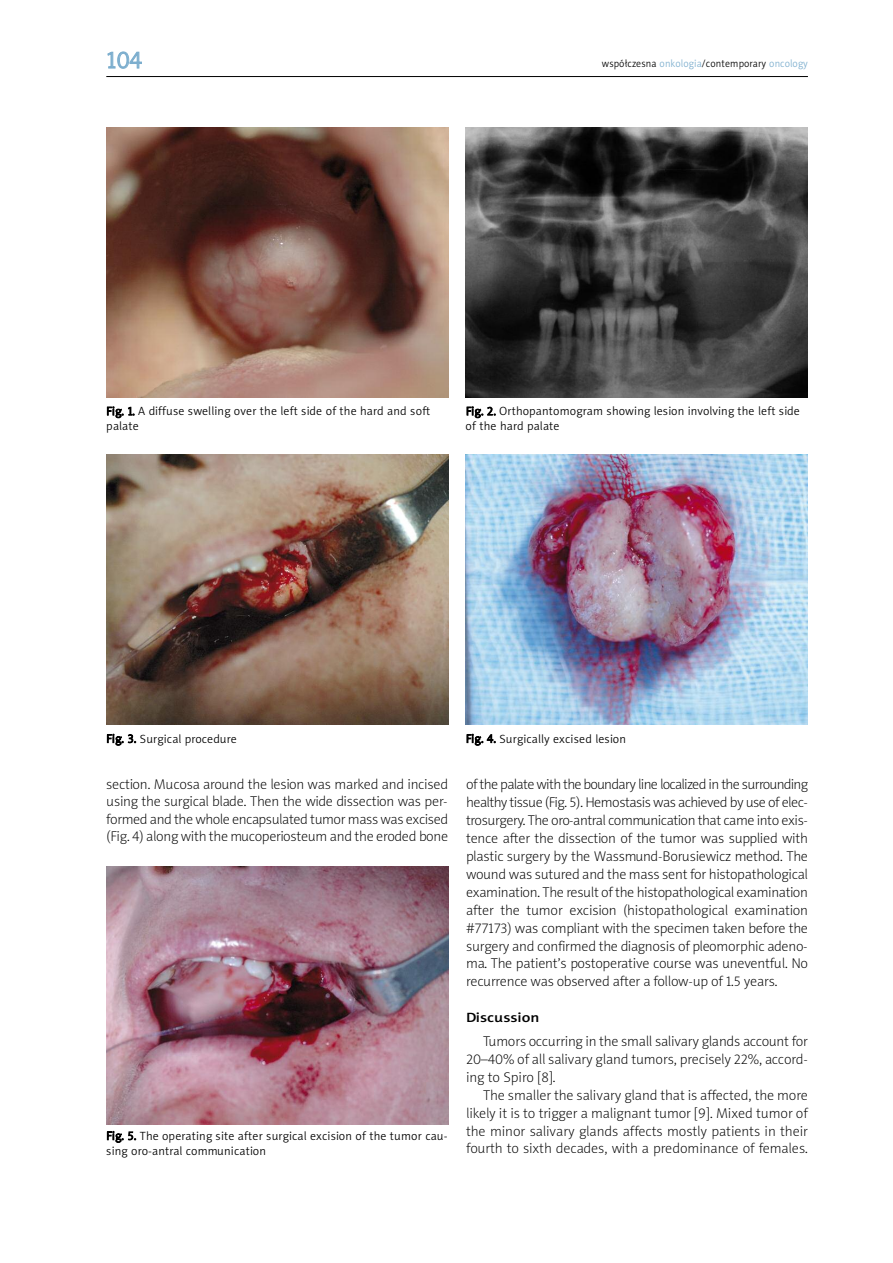
<style>
.page{position:relative;width:893px;height:1263px;background:#fff}
.page>*{position:absolute;margin:0;border:0;box-sizing:border-box;transform-origin:0 0}
.t1{font:24px "Naomi Sans EFNPS Light";color:#7caece}
.t2{font:14.25px/18px "Naomi Sans EFNPS Thin";letter-spacing:-.01em;color:#000;text-align:justify}
.t3{font:13.5px "Naomi Sans EFNPS Medium";color:#000;scale:1.2 1}
.t4{font:12px/15px "Naomi Sans EFNPS Light";letter-spacing:.015em;color:#000}
.t5{font:10.5px "Naomi Sans EFNPS Light";letter-spacing:.015em;color:#000;scale:.95 1}
.s1{color:#7caece}
</style>
<div class="page">
<hr style="left:106px;top:76px;width:702px;height:1px;background:#000">
<img style="left:106px;top:128px;width:343px;height:270px">
<img style="left:466px;top:128px;width:342px;height:270px">
<img style="left:106px;top:455px;width:343px;height:270px">
<img style="left:466px;top:455px;width:342px;height:270px">
<img style="left:106px;top:866px;width:343px;height:258px">
<h1 class="t1" style="left:106px;top:51px;width:37px">104</h1>
<p class="t5" style="left:602px;top:60px;width:218px">współczesna <span class="s1">onkologia</span>/contemporary <span class="s1">oncology</span></p>
<p class="t4" style="left:106px;top:405px;width:326px">Fig. 1. A diffuse swelling over the left side of the hard and soft palate</p>
<p class="t4" style="left:466px;top:405px;width:336px">Fig. 2. Orthopantomogram showing lesion involving the left side of the hard palate</p>
<p class="t4" style="left:106px;top:732px;width:132px">Fig. 3. Surgical procedure</p>
<p class="t4" style="left:466px;top:732px;width:161px">Fig. 4. Surgically excised lesion</p>
<p class="t2" style="left:106px;top:777px;width:343px;line-height:17.2px">section. Mucosa around the lesion was marked and incised using the surgical blade. Then the wide dissection was per&shy;formed and the whole encapsulated tumor mass was excised (Fig. 4) along with the mucoperiosteum and the eroded bone</p>
<p class="t2" style="left:466px;top:776px;width:343px">of the palate with the boundary line localized in the surrounding healthy tissue (Fig. 5). Hemostasis was achieved by use of elec&shy;trosurgery. The oro-antral communication that came into exis&shy;tence after the dissection of the tumor was supplied with plastic surgery by the Wassmund-Borusiewicz method. The wound was sutured and the mass sent for histopathological examination. The result of the histopathological examination after the tumor excision (histopathological examination #77173) was compliant with the specimen taken before the surgery and confirmed the diagnosis of pleomorphic adeno&shy;ma. The patient’s postoperative course was uneventful. No recurrence was observed after a follow-up of 1.5 years.</p>
<p class="t3" style="left:466px;top:1012px;width:63px">Discussion</p>
<p class="t2" style="left:466px;top:1033px;width:343px;text-indent:17px">Tumors occurring in the small salivary glands account for 20–40% of all salivary gland tumors, precisely 22%, accord&shy;ing to Spiro [8].</p>
<p class="t2" style="left:466px;top:1087px;width:343px;text-indent:17px">The smaller the salivary gland that is affected, the more likely it is to trigger a malignant tumor [9]. Mixed tumor of the minor salivary glands affects mostly patients in their fourth to sixth decades, with a predominance of females.</p>
<p class="t4" style="left:106px;top:1129px;width:343px">Fig. 5. The operating site after surgical excision of the tumor cau&shy;sing oro-antral communication</p>
</div>
